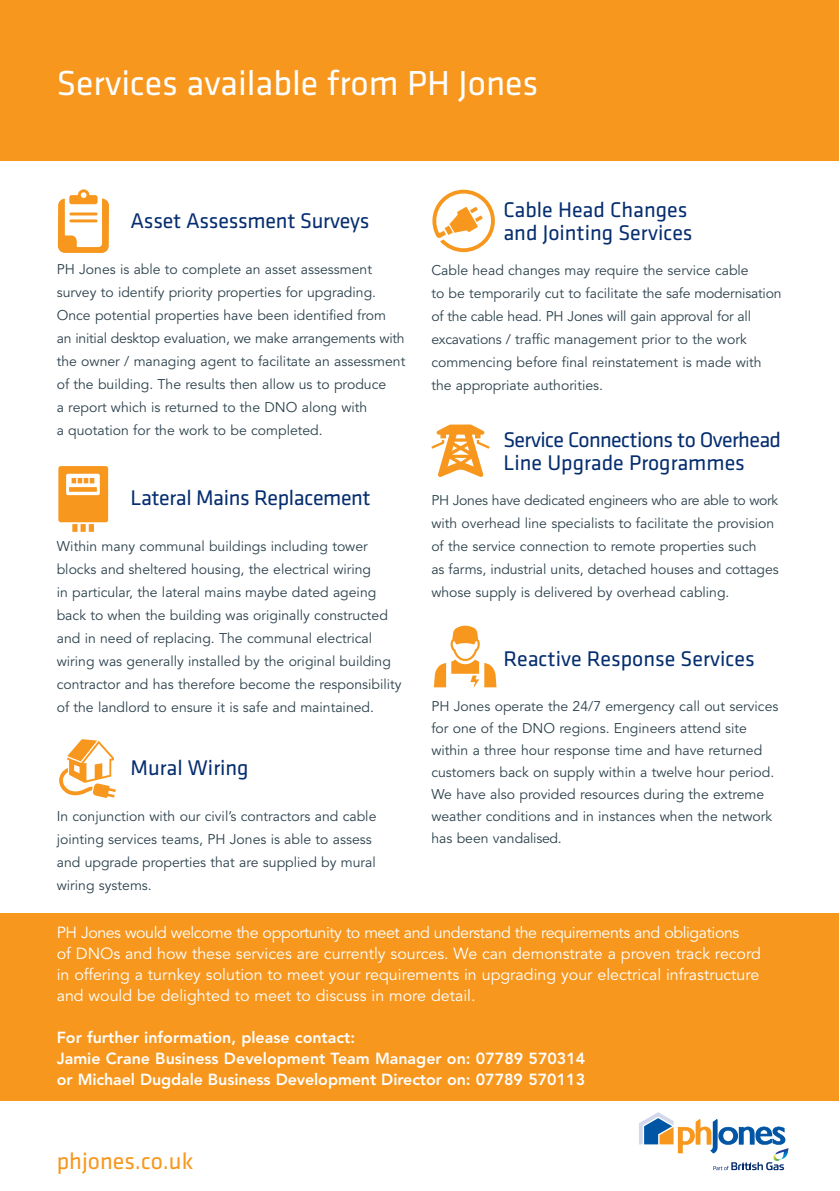
<style>
.page{position:relative;width:840px;height:1191px;background:#fff}
.page>*{position:absolute;margin:0;border:0;box-sizing:border-box;transform-origin:0 0}
.t1{font:36px "Klavika BG";color:#fff}
.t2{font:24px "Klavika BG";color:#f7971d}
.t3{font:22px/23px "Klavika BG";letter-spacing:-.005em;color:#052d6f}
.t4{font:22px/23px "Klavika BG";letter-spacing:-.03em;color:#052d6f}
.t5{font:16px/21px "Avenir LT Std";color:#fff}
.t6{font:800 16px/21px "Avenir LT Std";color:#fff}
.t7{font:14px/23px "Avenir LT Std";color:#2d424d}
</style>
<div class="page">
<div style="left:0;top:1px;width:838px;height:160px;background:#f7971d"></div>
<div style="left:0;top:913px;width:838px;height:187px;background:#f7971d"></div>
<svg style="left:639px;top:1112px;width:148px;height:58px"></svg>
<svg style="left:58px;top:189px;width:51px;height:64px"></svg>
<hr style="left:69px;top:212px;width:28px;height:3px;background:#f7971d">
<hr style="left:69px;top:219px;width:28px;height:3px;background:#f7971d">
<svg style="left:58px;top:466px;width:50px;height:66px"></svg>
<svg style="left:59px;top:739px;width:57px;height:59px"></svg>
<svg style="left:432px;top:190px;width:62px;height:62px"></svg>
<svg style="left:431px;top:424px;width:58px;height:53px"></svg>
<svg style="left:434px;top:625px;width:62px;height:62px"></svg>
<h1 class="t1" style="left:57px;top:70px;width:483px">Services available from PH Jones</h1>
<h3 class="t3" style="left:130px;top:211px;width:240px">Asset Assessment Surveys</h3>
<p class="t7" style="left:57px;top:259px;width:350px">PH Jones is able to complete an asset assessment survey to identify priority properties for upgrading.<br>Once potential properties have been identified from<br>an initial desktop evaluation, we make arrangements with the owner / managing agent to facilitate an assessment of the building. The results then allow us to produce<br>a report which is returned to the DNO along with<br>a quotation for the work to be completed.</p>
<h3 class="t3" style="left:130px;top:487px;width:241px">Lateral Mains Replacement</h3>
<p class="t7" style="left:57px;top:535px;width:346px">Within many communal buildings including tower blocks and sheltered housing, the electrical wiring<br>in particular, the lateral mains maybe dated ageing back to when the building was originally constructed and in need of replacing. The communal electrical wiring was generally installed by the original building contractor and has therefore become the responsibility of the landlord to ensure it is safe and maintained.</p>
<h3 class="t3" style="left:130px;top:757px;width:120px">Mural Wiring</h3>
<p class="t7" style="left:57px;top:805px;width:321px">In conjunction with our civil’s contractors and cable jointing services teams, PH Jones is able to assess and upgrade properties that are supplied by mural wiring systems.</p>
<h3 class="t3" style="left:503px;top:200px;width:191px">Cable Head Changes and Jointing Services</h3>
<p class="t7" style="left:431px;top:260px;width:351px">Cable head changes may require the service cable<br>to be temporarily cut to facilitate the safe modernisation of the cable head. PH Jones will gain approval for all excavations / traffic management prior to the work commencing before final reinstatement is made with the appropriate authorities.</p>
<h3 class="t4" style="left:503px;top:430px;width:279px">Service Connections to Overhead<br>Line Upgrade Programmes</h3>
<p class="t7" style="left:431px;top:490px;width:349px">PH Jones have dedicated engineers who are able to work with overhead line specialists to facilitate the provision of the service connection to remote properties such<br>as farms, industrial units, detached houses and cottages whose supply is delivered by overhead cabling.</p>
<h3 class="t3" style="left:503px;top:649px;width:253px">Reactive Response Services</h3>
<p class="t7" style="left:431px;top:696px;width:348px;line-height:22px">PH Jones operate the 24/7 emergency call out services for one of the DNO regions. Engineers attend site within a three hour response time and have returned customers back on supply within a twelve hour period.<br>We have also provided resources during the extreme weather conditions and in instances when the network has been vandalised.</p>
<p class="t5" style="left:57px;top:923px;width:705px">PH Jones would welcome the opportunity to meet and understand the requirements and obligations<br>of DNOs and how these services are currently sources. We can demonstrate a proven track record in offering a turnkey solution to meet your requirements in upgrading your electrical infrastructure and would be delighted to meet to discuss in more detail.</p>
<p class="t6" style="left:57px;top:1028px;width:530px">For further information, please contact:<br>Jamie Crane Business Development Team Manager on: 07789 570314 or Michael Dugdale Business Development Director on: 07789 570113</p>
<h2 class="t2" style="left:57px;top:1152px;width:138px">phjones.co.uk</h2>
</div>
